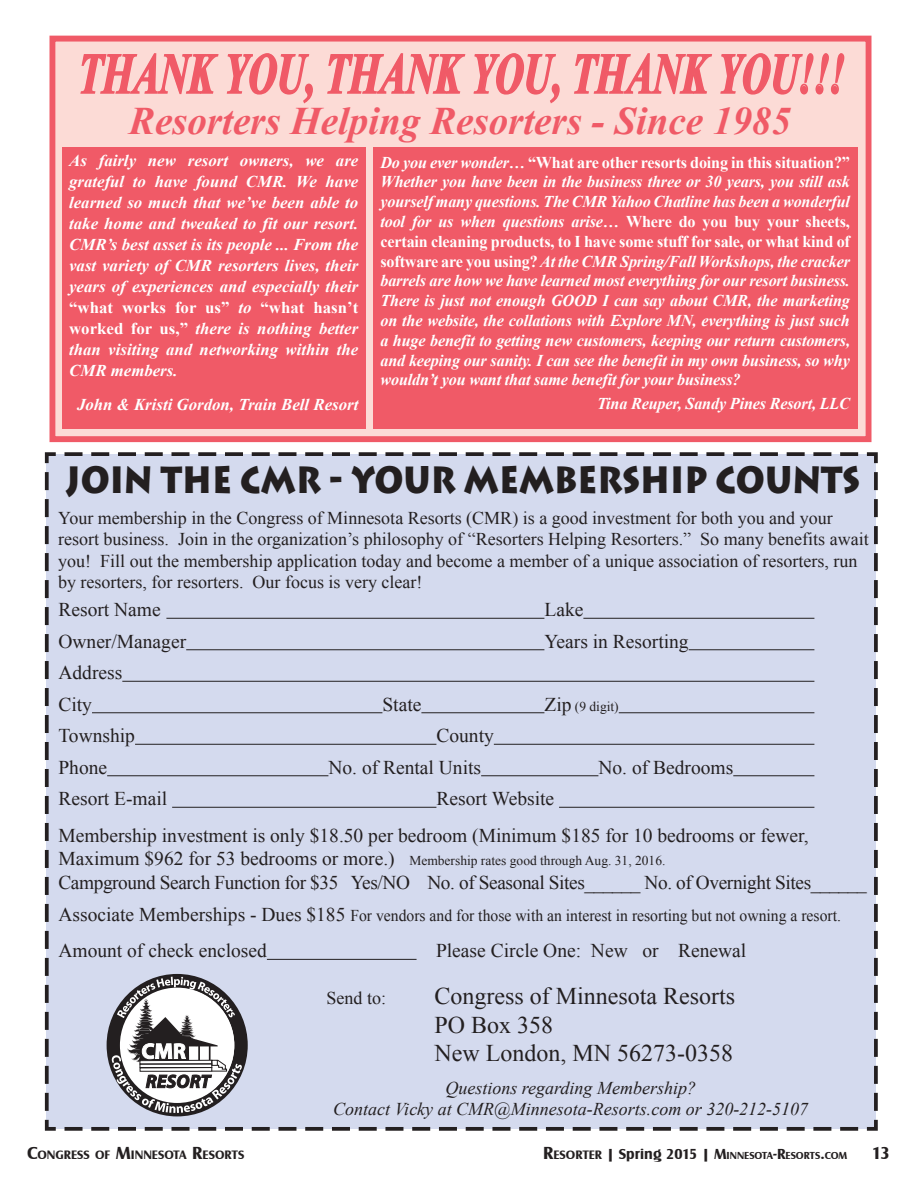
<style>
.page{position:relative;width:918px;height:1188px;background:#fff}
.page>*{position:absolute;margin:0;border:0;box-sizing:border-box;transform-origin:0 0}
.t1{font:italic 700 57.45px "Times New Roman";color:#f05a67;scale:.69 1}
.t2{font:italic 700 39px "Times New Roman";color:#f05a67}
.t3{font:900 37.5px "Lithos Pro";color:#231f20;scale:.86 1}
.t4{font:24px/28.8px "Times New Roman";color:#231f20}
.t5{font:19.5px/31.5px "Times New Roman";color:#231f20}
.t6{font:19.5px "Times New Roman";letter-spacing:-.02em;color:#231f20}
.t7{font:18px/21.6px "Times New Roman";color:#231f20}
.t8{font:italic 18px/21.6px "Times New Roman";color:#231f20;text-align:center}
.t9{font:700 18px "Castle T";color:#231f20}
.t10{font:italic 700 16.5px/19.8px "Times New Roman";letter-spacing:-.005em;color:#fff;text-align:justify}
.t11{font:16.5px "Times New Roman";color:#231f20;scale:.95 1}
.t12{font:13.5px "Times New Roman";color:#231f20}
.t13{font:700 12.6px "Castle T";color:#231f20}
.t14{font:700 10.5px "Castle T";color:#231f20}
.s1{font-style:normal}
.s2{font-size:19.5px}
.s3{font-size:18px}
.s4{font-size:12.6px}
.s5{font-size:15px}
</style>
<div class="page">
<div style="left:44px;top:452px;width:834px;height:679px;background:#d4daee"></div>
<div style="left:107px;top:974px;width:141px;height:142px;background:#231f20;border-radius:50%"></div>
<svg style="left:111px;top:977px;width:131px;height:136px"></svg>
<hr style="left:166px;top:618px;width:378px;height:1px;background:#231f20">
<hr style="left:583px;top:618px;width:231px;height:1px;background:#231f20">
<hr style="left:186px;top:649px;width:358px;height:1px;background:#231f20">
<hr style="left:689px;top:649px;width:125px;height:1px;background:#231f20">
<hr style="left:122px;top:681px;width:692px;height:1px;background:#231f20">
<hr style="left:92px;top:712px;width:290px;height:1px;background:#231f20">
<hr style="left:421px;top:712px;width:123px;height:1px;background:#231f20">
<hr style="left:619px;top:712px;width:195px;height:1px;background:#231f20">
<hr style="left:135px;top:744px;width:301px;height:1px;background:#231f20">
<hr style="left:494px;top:744px;width:320px;height:1px;background:#231f20">
<hr style="left:107px;top:775px;width:221px;height:1px;background:#231f20">
<hr style="left:481px;top:775px;width:117px;height:1px;background:#231f20">
<hr style="left:733px;top:775px;width:81px;height:1px;background:#231f20">
<hr style="left:172px;top:807px;width:264px;height:1px;background:#231f20">
<hr style="left:559px;top:807px;width:255px;height:1px;background:#231f20">
<hr style="left:267px;top:959px;width:150px;height:1px;background:#231f20">
<div style="left:52px;top:39px;width:817px;height:400px;background:#fcdbd6"></div>
<div style="left:49px;top:36px;width:823px;height:406px;border:6px solid #f05a67"></div>
<div style="left:373px;top:147px;width:485px;height:282px;background:#f05a67"></div>
<svg style="left:80px;top:53px;width:139px;height:42px"></svg>
<svg style="left:226px;top:53px;width:87px;height:51px"></svg>
<svg style="left:327px;top:53px;width:139px;height:42px"></svg>
<svg style="left:473px;top:53px;width:87px;height:51px"></svg>
<svg style="left:574px;top:53px;width:138px;height:42px"></svg>
<svg style="left:720px;top:53px;width:125px;height:42px"></svg>
<div style="left:63px;top:147px;width:303px;height:282px;background:#f05a67"></div>
<h1 class="t1" style="left:78px;top:34px;width:1113px">THANK YOU, THANK YOU, THANK YOU!!!</h1>
<h2 class="t2" style="left:129px;top:93px;width:663px">Resorters Helping Resorters - Since 1985</h2>
<p class="t10" style="left:380px;top:152px;width:471px">Do you ever wonder… <span class="s1">“What are other resorts doing in this situation?” </span>Whether you have been in the business three or 30 years, you still ask yourself many questions. The CMR Yahoo Chatline has been a wonderful tool for us when questions arise… <span class="s1">Where do you buy your sheets, certain cleaning products, to I have some stuff for sale, or what kind of software are you using?</span> At the CMR Spring/Fall Workshops, the cracker barrels are how we have learned most everything for our resort business.<br>There is just not enough GOOD I can say about CMR, the marketing on the website, the collations with Explore MN, everything is just such a huge benefit to getting new customers, keeping our return customers, and keeping our sanity. I can see the benefit in my own business, so why wouldn’t you want that same benefit for your business?</p>
<p class="t10" style="left:597px;top:394px;width:254px">Tina Reuper, Sandy Pines Resort, LLC</p>
<p class="t10" style="left:69px;top:150px;width:291px;line-height:21px">As fairly new resort owners, we are grateful to have found CMR. We have learned so much that we’ve been able to take home and tweaked to fit our resort.<br>CMR’s best asset is its people ... From the vast variety of CMR resorters lives, their years of experiences and especially their <span class="s1">“what works for us”</span> to <span class="s1">“what hasn’t worked for us,”</span> there is nothing better than visiting and networking within the CMR members.</p>
<p class="t10" style="left:77px;top:394px;width:283px">John &amp; Kristi Gordon, Train Bell Resort</p>
<h3 class="t3" style="left:66px;top:457px;width:925px">JOIN THE CMR - YOUR MEMBERSHIP COUNTS</h3>
<p class="t7" style="left:58px;top:507px;width:812px">Your membership in the Congress of Minnesota Resorts (CMR) is a good investment for both you and your resort business. Join in the organization’s philosophy of “Resorters Helping Resorters.” So many benefits await you! Fill out the membership application today and become a member of a unique association of resorters, run by resorters, for resorters. Our focus is very clear!</p>
<p class="t5" style="left:58px;top:594px;width:104px">Resort Name</p>
<p class="t5" style="left:544px;top:594px;width:40px">Lake</p>
<p class="t5" style="left:58px;top:625px;width:129px">Owner/Manager</p>
<p class="t5" style="left:544px;top:625px;width:146px">Years in Resorting</p>
<p class="t5" style="left:58px;top:657px;width:65px">Address<br>City</p>
<p class="t5" style="left:382px;top:688px;width:41px">State</p>
<p class="t12" style="left:544px;top:697px;width:76px"><span class="s2">Zip</span> (9 digit)</p>
<p class="t5" style="left:58px;top:720px;width:78px">Township</p>
<p class="t5" style="left:436px;top:720px;width:59px">County</p>
<p class="t5" style="left:58px;top:751px;width:50px">Phone</p>
<p class="t5" style="left:328px;top:751px;width:154px">No. of Rental Units</p>
<p class="t5" style="left:598px;top:751px;width:136px">No. of Bedrooms</p>
<p class="t5" style="left:58px;top:783px;width:110px">Resort E-mail</p>
<p class="t5" style="left:58px;top:780px;width:752px;line-height:36.9px;text-indent:378px">Resort Website<br>Membership investment is only $18.50 per bedroom (Minimum $185 for 10 bedrooms or fewer,</p>
<p class="t12" style="left:58px;top:852px;width:609px"><span class="s2">Maximum $962 for 53 bedrooms or more.)</span> Membership rates good through Aug. 31, 2016.</p>
<p class="t6" style="left:58px;top:869px;width:810px">Campground Search Function for $35 Yes/NO No. of Seasonal Sites______ No. of Overnight Sites______</p>
<p class="t11" style="left:58px;top:905px;width:825px"><span class="s2">Associate Memberships - Dues $185</span> For vendors and for those with an interest in resorting but not owning a resort.</p>
<p class="t5" style="left:58px;top:935px;width:210px">Amount of check enclosed</p>
<p class="t5" style="left:436px;top:935px;width:312px">Please Circle One: New or Renewal</p>
<p class="t7" style="left:327px;top:987px;width:61px">Send to:</p>
<h3 class="t4" style="left:435px;top:981px;width:302px">Congress of Minnesota Resorts<br>PO Box 358<br>New London, MN 56273-0358</h3>
<p class="t8" style="left:333px;top:1076px;width:477px">Questions regarding Membership?<br>Contact Vicky at CMR@Minnesota-Resorts.com or 320-212-5107</p>
<p class="t13" style="left:27px;top:1148px;width:219px"><span class="s3">C</span>ONGRESS OF <span class="s3">M</span>INNESOTA <span class="s3">R</span>ESORTS</p>
<p class="t14" style="left:543px;top:1149px;width:306px"><span class="s3">R</span><span class="s4">ESORTER</span> <span class="s5">| Spring 2015 | M</span>INNESOTA<span class="s5">-R</span>ESORTS<span class="s5">.</span>COM</p>
<p class="t9" style="left:872px;top:1143px;width:20px">13</p>
</div>
